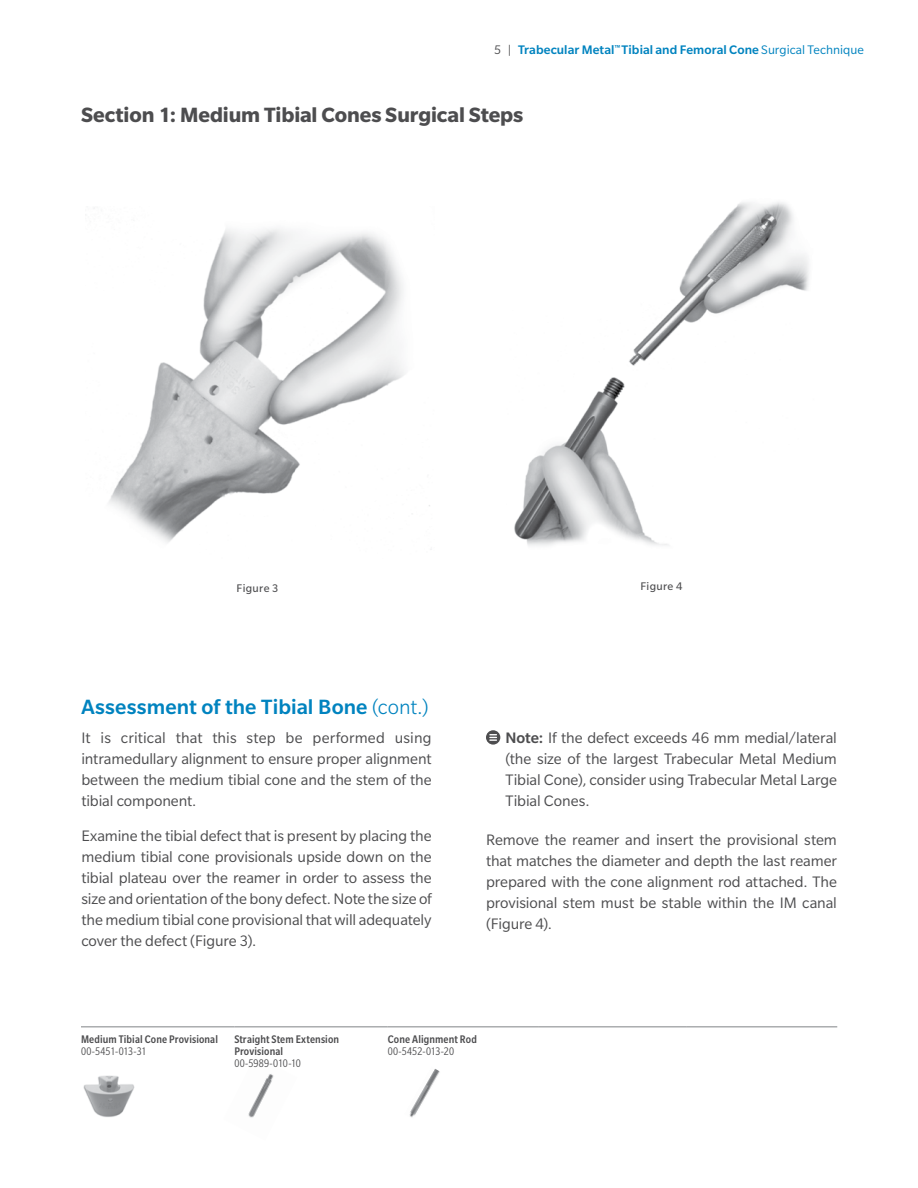
<style>
.page{position:relative;width:918px;height:1188px;background:#fff}
.page>*{position:absolute;margin:0;border:0;box-sizing:border-box;transform-origin:0 0}
.t1{font:700 22.5px "Slate Pro";letter-spacing:-.005em;color:#4d4d4f}
.t2{font:500 22.5px "Slate Pro";letter-spacing:.005em;color:#0083bf}
.t3{font:16.5px/21px "Slate Pro";letter-spacing:-.005em;color:#4d4d4f;text-align:justify}
.t4{font:500 13.5px "Slate Pro";letter-spacing:.005em;color:#0083bf}
.t5{font:500 condensed 12px/12px "Slate Pro";letter-spacing:.01em;color:#4d4d4f}
.t6{font:condensed 12px "Slate Pro";letter-spacing:.005em;color:#4d4d4f}
.t7{font:12px "Slate Pro";letter-spacing:.025em;color:#4d4d4f}
.t8{font:condensed 12px "Slate Pro";letter-spacing:-.02em;color:#4d4d4f}
.s1{font-weight:400;color:#4d4d4f}
.s2{font-weight:400}
.s3{font-weight:300}
.s4{font-weight:500}
</style>
<div class="page">
<img style="left:248px;top:1074px;width:26px;height:44px">
<svg style="left:486px;top:730px;width:14px;height:15px"></svg>
<svg style="left:490px;top:734px;width:6px;height:7px"></svg>
<hr style="left:81px;top:1026px;width:153px;height:1px;background:#818386">
<hr style="left:234px;top:1026px;width:154px;height:1px;background:#818386">
<hr style="left:388px;top:1026px;width:151px;height:1px;background:#818386">
<hr style="left:539px;top:1026px;width:148px;height:1px;background:#818386">
<hr style="left:687px;top:1026px;width:150px;height:1px;background:#818386">
<img style="left:83px;top:1075px;width:52px;height:42px">
<img style="left:409px;top:1069px;width:31px;height:49px">
<img style="left:94px;top:208px;width:338px;height:342px">
<img style="left:514px;top:202px;width:295px;height:344px">
<p class="t4" style="left:494px;top:42px;width:371px"><span class="s1">5 |</span> Trabecular Metal<sup>™</sup> Tibial and Femoral Cone <span class="s2">Surgical Technique</span></p>
<h1 class="t1" style="left:81px;top:102px;width:444px">Section 1: Medium Tibial Cones Surgical Steps</h1>
<p class="t7" style="left:237px;top:582px;width:43px">Figure 3</p>
<p class="t7" style="left:641px;top:580px;width:43px">Figure 4</p>
<h1 class="t2" style="left:81px;top:695px;width:349px">Assessment of the Tibial Bone <span class="s3">(cont.)</span></h1>
<p class="t3" style="left:81px;top:727px;width:352px">It is critical that this step be performed using intramedullary alignment to ensure proper alignment between the medium tibial cone and the stem of the tibial component.</p>
<p class="t3" style="left:81px;top:825px;width:352px">Examine the tibial defect that is present by placing the medium tibial cone provisionals upside down on the tibial plateau over the reamer in order to assess the size and orientation of the bony defect. Note the size of the medium tibial cone provisional that will adequately cover the defect (Figure 3).</p>
<p class="t3" style="left:506px;top:727px;width:333px"><span class="s4">Note:</span> If the defect exceeds 46 mm medial/lateral (the size of the largest Trabecular Metal Medium Tibial Cone), consider using Trabecular Metal Large Tibial Cones.</p>
<p class="t3" style="left:486px;top:829px;width:353px">Remove the reamer and insert the provisional stem that matches the diameter and depth the last reamer prepared with the cone alignment rod attached. The provisional stem must be stable within the IM canal (Figure 4).</p>
<p class="t5" style="left:81px;top:1033px;width:138px">Medium Tibial Cone Provisional</p>
<p class="t8" style="left:81px;top:1045px;width:67px">00-5451-013-31</p>
<p class="t5" style="left:234px;top:1033px;width:106px">Straight Stem Extension<br>Provisional</p>
<p class="t6" style="left:234px;top:1057px;width:68px">00-5989-010-10</p>
<p class="t5" style="left:388px;top:1033px;width:91px">Cone Alignment Rod</p>
<p class="t6" style="left:388px;top:1045px;width:68px">00-5452-013-20</p>
</div>
